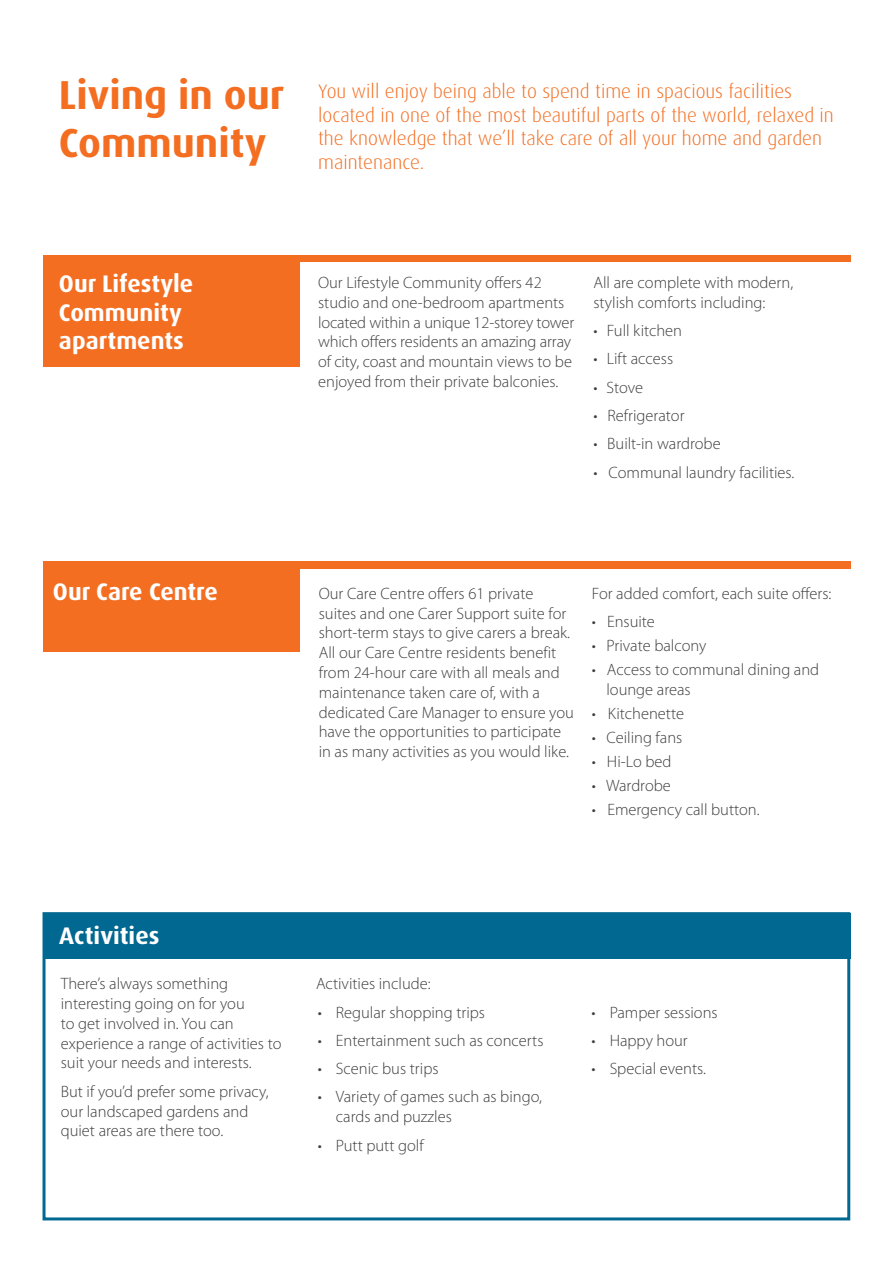
<style>
.page{position:relative;width:893px;height:1263px;background:#fff}
.page>*{position:absolute;margin:0;border:0;box-sizing:border-box;transform-origin:0 0}
.t1{font:700 40.5px/48.6px "Dax Pro";color:#f36e21}
.t2{font:700 24px/28.8px "Dax Pro";color:#fff}
.t3{font:300 19.5px/23.4px "Dax OT";color:#f36e21}
.t4{font:300 16.5px/19.8px "Myriad Pro";color:#3e3e3f}
</style>
<div class="page">
<div style="left:43px;top:912px;width:807px;height:308px;border:3px solid #006891"></div>
<div style="left:43px;top:255px;width:257px;height:112px;background:#f36e21"></div>
<div style="left:43px;top:561px;width:257px;height:91px;background:#f36e21"></div>
<div style="left:43px;top:255px;width:808px;height:7px;background:#f36e21"></div>
<div style="left:297px;top:561px;width:554px;height:7px;background:#f36e21"></div>
<div style="left:43px;top:914px;width:807px;height:45px;background:#006891"></div>
<h1 class="t1" style="left:59px;top:71px;width:227px">Living in our<br>Community</h1>
<p class="t3" style="left:318px;top:80px;width:517px">You will enjoy being able to spend time in spacious facilities located in one of the most beautiful parts of the world, relaxed in the knowledge that we’ll take care of all your home and garden maintenance.</p>
<h2 class="t2" style="left:59px;top:269px;width:136px">Our Lifestyle<br>Community apartments</h2>
<p class="t4" style="left:593px;top:273px;width:201px">All are complete with modern, stylish comforts including:</p>
<p class="t4" style="left:318px;top:273px;width:258px">Our Lifestyle Community offers 42 studio and one-bedroom apartments located within a unique 12-storey tower which offers residents an amazing array of city, coast and mountain views to be enjoyed from their private balconies.</p>
<p class="t4" style="left:593px;top:321px;width:90px">• Full kitchen</p>
<p class="t4" style="left:593px;top:349px;width:81px">• Lift access</p>
<p class="t4" style="left:593px;top:378px;width:51px">• Stove</p>
<p class="t4" style="left:593px;top:406px;width:93px">• Refrigerator</p>
<p class="t4" style="left:593px;top:434px;width:129px">• Built-in wardrobe</p>
<p class="t4" style="left:593px;top:462px;width:202px">• Communal laundry facilities.</p>
<h2 class="t2" style="left:53px;top:578px;width:166px">Our Care Centre</h2>
<p class="t4" style="left:319px;top:584px;width:257px">Our Care Centre offers 61 private suites and one Carer Support suite for short-term stays to give carers a break.<br>All our Care Centre residents benefit from 24-hour care with all meals and maintenance taken care of, with a dedicated Care Manager to ensure you have the opportunities to participate in as many activities as you would like.</p>
<p class="t4" style="left:592px;top:584px;width:241px">For added comfort, each suite offers:</p>
<p class="t4" style="left:592px;top:612px;width:64px">• Ensuite</p>
<p class="t4" style="left:592px;top:636px;width:116px">• Private balcony</p>
<p class="t4" style="left:606px;top:660px;width:214px;text-indent:-14px">• Access to communal dining and lounge areas</p>
<p class="t4" style="left:592px;top:704px;width:94px">• Kitchenette</p>
<p class="t4" style="left:592px;top:728px;width:92px">• Ceiling fans</p>
<p class="t4" style="left:592px;top:752px;width:81px">• Hi-Lo bed</p>
<p class="t4" style="left:592px;top:776px;width:80px">• Wardrobe</p>
<p class="t4" style="left:592px;top:800px;width:169px">• Emergency call button.</p>
<h2 class="t2" style="left:59px;top:921px;width:102px">Activities</h2>
<p class="t4" style="left:61px;top:974px;width:222px">There’s always something interesting going on for you<br>to get involved in. You can experience a range of activities to suit your needs and interests.</p>
<p class="t4" style="left:61px;top:1081px;width:210px">But if you’d prefer some privacy, our landscaped gardens and quiet areas are there too.</p>
<p class="t4" style="left:316px;top:974px;width:116px">Activities include:</p>
<p class="t4" style="left:318px;top:1002px;width:169px">• Regular shopping trips</p>
<p class="t4" style="left:318px;top:1031px;width:227px">• Entertainment such as concerts</p>
<p class="t4" style="left:318px;top:1059px;width:122px">• Scenic bus trips</p>
<p class="t4" style="left:336px;top:1087px;width:208px;text-indent:-18px">• Variety of games such as bingo, cards and puzzles</p>
<p class="t4" style="left:318px;top:1135px;width:107px">• Putt putt golf</p>
<p class="t4" style="left:592px;top:1002px;width:128px">• Pamper sessions</p>
<p class="t4" style="left:592px;top:1031px;width:98px">• Happy hour</p>
<p class="t4" style="left:592px;top:1059px;width:116px">• Special events.</p>
</div>
